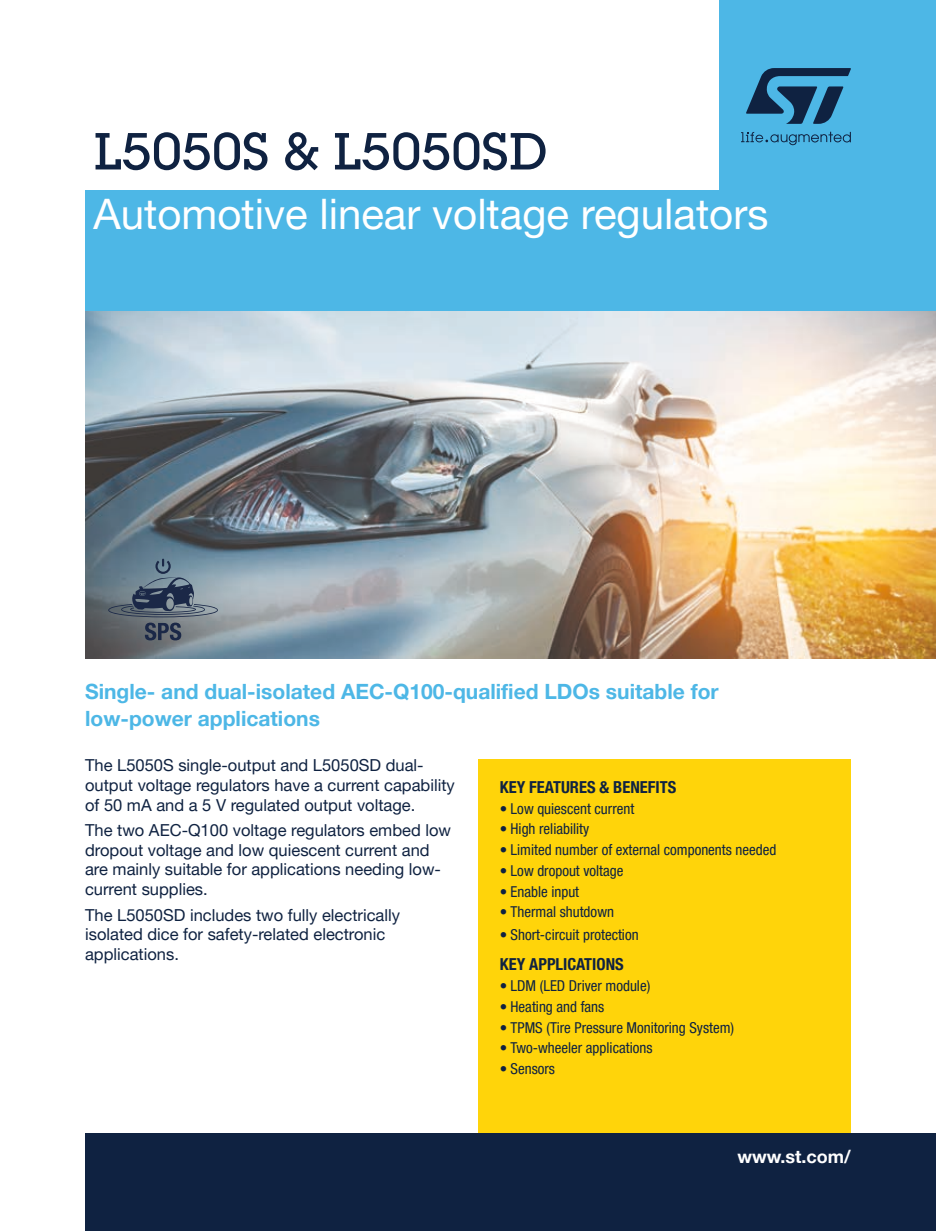
<style>
.page{position:relative;width:936px;height:1231px;background:#fff}
.page>*{position:absolute;margin:0;border:0;box-sizing:border-box;transform-origin:0 0}
.t1{font:500 51px "Lubalin Graph Std";color:#0f2241}
.t2{font:42px "Helvetica Neue LT Pro";color:#fff}
.t3{font:700 21px/27px "Helvetica Neue LT Pro";color:#4db7e6}
.t4{font:700 18px "Helvetica Neue LT Pro";color:#fff}
.t5{font:16.5px/19.5px "Helvetica Neue LT Pro";color:#0f2241}
.t6{font:700 condensed 16.5px "Helvetica Neue LT Pro";color:#0f2241}
.t7{font:condensed 15px "Helvetica Neue LT Pro";color:#0f2241}
</style>
<div class="page">
<div style="left:719px;top:0;width:216px;height:648px;background:#4db7e6"></div>
<div style="left:85px;top:191px;width:850px;height:129px;background:#4db7e6"></div>
<svg style="left:746px;top:68px;width:104px;height:56px"></svg>
<svg style="left:741px;top:132px;width:109px;height:13px"></svg>
<img style="left:85px;top:311px;width:850px;height:347px">
<div style="left:478px;top:759px;width:372px;height:403px;background:#ffd40a"></div>
<div style="left:85px;top:1133px;width:850px;height:98px;background:#0f2241"></div>
<svg style="left:108px;top:558px;width:110px;height:82px;background:#657481"></svg>
<h1 class="t1" style="left:94px;top:119px;width:455px">L5050S &amp; L5050SD</h1>
<h2 class="t2" style="left:94px;top:188px;width:676px">Automotive linear voltage regulators</h2>
<p class="t3" style="left:85px;top:677px;width:635px">Single- and dual-isolated AEC-Q100-qualified LDOs suitable for low-power applications</p>
<p class="t5" style="left:85px;top:755px;width:371px">The L5050S single-output and L5050SD dual&shy;output voltage regulators have a current capability of 50 mA and a 5 V regulated output voltage.</p>
<p class="t5" style="left:85px;top:820px;width:367px">The two AEC-Q100 voltage regulators embed low dropout voltage and low quiescent current and are mainly suitable for applications needing low&shy;current supplies.</p>
<p class="t5" style="left:85px;top:904px;width:316px">The L5050SD includes two fully electrically isolated dice for safety-related electronic applications.</p>
<p class="t6" style="left:500px;top:777px;width:178px">KEY FEATURES &amp; BENEFITS</p>
<p class="t7" style="left:500px;top:799px;width:136px">• Low quiescent current</p>
<p class="t7" style="left:500px;top:820px;width:91px">• High reliability</p>
<p class="t7" style="left:500px;top:841px;width:278px">• Limited number of external components needed</p>
<p class="t7" style="left:500px;top:861px;width:125px">• Low dropout voltage</p>
<p class="t7" style="left:500px;top:882px;width:81px">• Enable input</p>
<p class="t7" style="left:500px;top:903px;width:116px">• Thermal shutdown</p>
<p class="t7" style="left:500px;top:925px;width:140px">• Short-circuit protection</p>
<p class="t6" style="left:500px;top:954px;width:125px">KEY APPLICATIONS</p>
<p class="t7" style="left:500px;top:977px;width:152px">• LDM (LED Driver module)</p>
<p class="t7" style="left:500px;top:997px;width:106px">• Heating and fans</p>
<p class="t7" style="left:500px;top:1018px;width:236px">• TPMS (Tire Pressure Monitoring System)</p>
<p class="t7" style="left:500px;top:1039px;width:154px">• Two-wheeler applications</p>
<p class="t7" style="left:500px;top:1060px;width:57px">• Sensors</p>
<p class="t4" style="left:737px;top:1145px;width:115px">www.st.com/</p>
</div>
